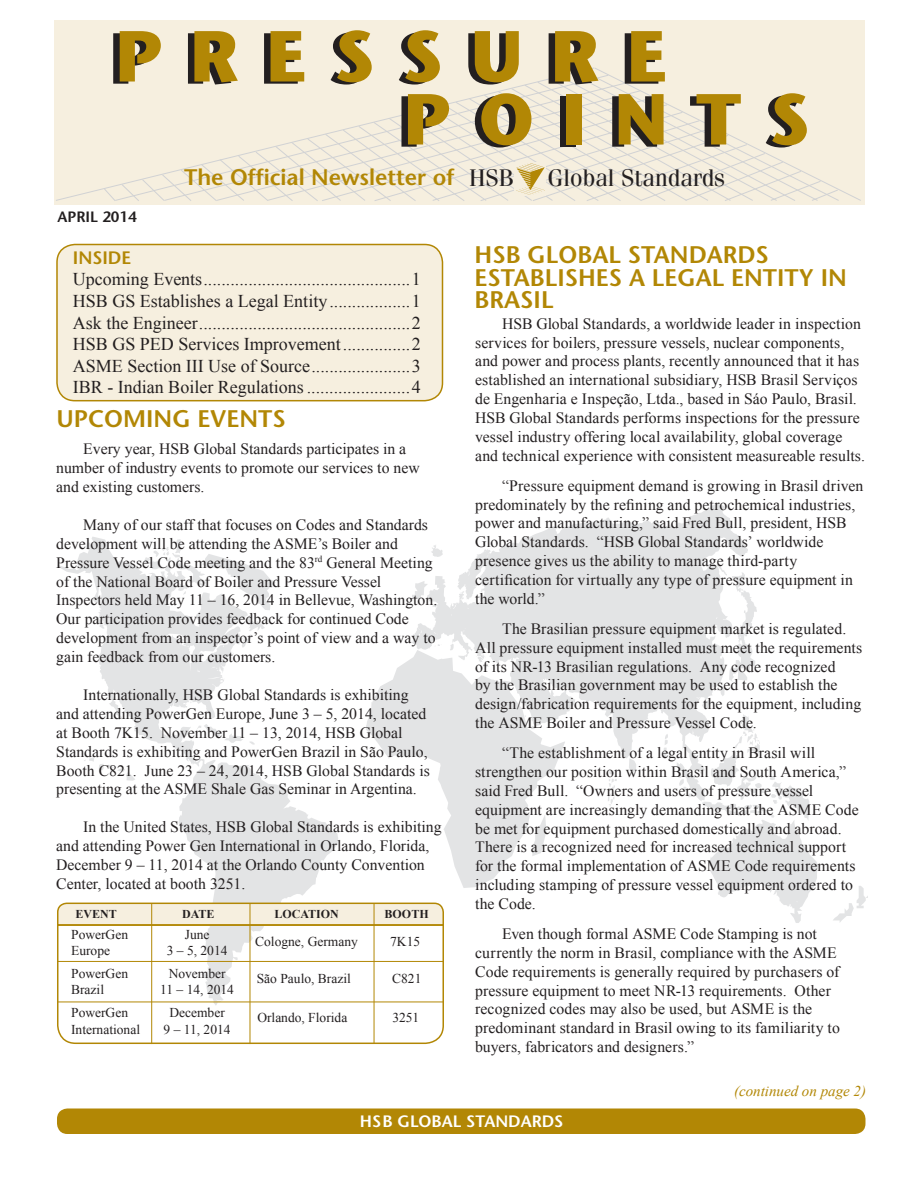
<style>
.page{position:relative;width:918px;height:1188px;background:#fff}
.page>*{position:absolute;margin:0;border:0;box-sizing:border-box;transform-origin:0 0}
.t1{font:700 72px "Stone Sans";letter-spacing:.39em;color:#b28705}
.Subhead2{font:600 24px/22.5px "Stone Sans";color:#b28705}
.t2{font:24px "Fenice Std";color:#231f20}
.t3{font:600 22.5px "Stone Sans";color:#b28705}
.t4{font:18px "Times New Roman";color:#231f20}
.t5{font:600 18px "Stone Sans";color:#b28705}
.t6{font:600 16.5px "Stone Sans";color:#fff}
.Hyperlink{font:15.75px/18.9px "Times New Roman";color:#231f20}
.t7{font:italic 15px "Times New Roman";color:#b28705}
.t8{font:600 15px "Stone Sans";color:#231f20}
.t9{font:13.5px "Times New Roman";color:#231f20}
.t10{font:700 12px "Times New Roman";color:#231f20}
</style>
<div class="page">
<svg style="left:412px;top:504px;width:336px;height:254px;fill:#e3e4e5"></svg>
<svg style="left:629px;top:758px;width:7px;height:14px"></svg>
<svg style="left:662px;top:734px;width:6px;height:23px"></svg>
<svg style="left:608px;top:771px;width:9px;height:35px"></svg>
<svg style="left:435px;top:644px;width:7px;height:3px"></svg>
<svg style="left:450px;top:644px;width:4px;height:6px"></svg>
<svg style="left:460px;top:593px;width:8px;height:10px"></svg>
<svg style="left:478px;top:584px;width:5px;height:8px"></svg>
<svg style="left:431px;top:544px;width:12px;height:13px"></svg>
<svg style="left:366px;top:650px;width:199px;height:238px;fill:#e3e4e5"></svg>
<svg style="left:532px;top:814px;width:14px;height:42px"></svg>
<svg style="left:57px;top:537px;width:281px;height:365px"></svg>
<svg style="left:95px;top:616px;width:10px;height:13px"></svg>
<svg style="left:83px;top:757px;width:52px;height:24px"></svg>
<svg style="left:144px;top:539px;width:132px;height:109px"></svg>
<svg style="left:249px;top:741px;width:6px;height:4px"></svg>
<svg style="left:833px;top:886px;width:35px;height:36px"></svg>
<svg style="left:677px;top:564px;width:141px;height:359px"></svg>
<div style="left:57px;top:244px;width:385px;height:157px;background:#f6efdf;border-radius:18px"></div>
<div style="left:56px;top:244px;width:387px;height:157px;border:2px solid #b28705;border-radius:18px"></div>
<div style="left:57px;top:1108px;width:808px;height:26px;background:#b28705;border-radius:10px"></div>
<svg style="left:57px;top:902px;width:387px;height:22px;background:#f0e7cf"></svg>
<svg style="left:57px;top:924px;width:387px;height:121px"></svg>
<hr style="left:250px;top:903px;width:1px;height:141px;background:#b28705">
<hr style="left:151px;top:903px;width:1px;height:141px;background:#b28705">
<hr style="left:374px;top:903px;width:1px;height:141px;background:#b28705">
<hr style="left:58px;top:961px;width:385px;height:1px;background:#b28705">
<hr style="left:58px;top:1002px;width:385px;height:1px;background:#b28705">
<div style="left:55px;top:20px;width:810px;height:184px;background:#f6efdf"></div>
<svg style="left:103px;top:67px;width:758px;height:134px"></svg>
<div style="left:515px;top:162px;width:31px;height:34px;background:#f6efdf"></div>
<img style="left:516px;top:163px;width:28px;height:31px">
<p class="t1" style="left:115px;top:13px;width:553px">PRESSURE</p>
<p class="t1" style="left:404px;top:76px;width:407px">POINTS</p>
<p class="t8" style="left:58px;top:208px;width:81px">APRIL 2014</p>
<p class="t3" style="left:184px;top:164px;width:272px">The Official Newsletter of</p>
<p class="t2" style="left:469px;top:164px;width:46px">HSB</p>
<p class="t2" style="left:547px;top:164px;width:179px">Global Standards</p>
<p class="t5" style="left:73px;top:247px;width:60px">INSIDE</p>
<p class="t4" style="left:73px;top:267px;width:349px">Upcoming Events..............................................1</p>
<p class="t4" style="left:73px;top:289px;width:349px">HSB GS Establishes a Legal Entity..................1</p>
<p class="t4" style="left:73px;top:310px;width:349px">Ask the Engineer...............................................2</p>
<p class="t4" style="left:73px;top:332px;width:349px">HSB GS PED Services Improvement...............2</p>
<p class="t4" style="left:73px;top:354px;width:349px">ASME Section III Use of Source......................3</p>
<p class="t4" style="left:73px;top:375px;width:349px">IBR - Indian Boiler Regulations .......................4</p>
<p class="Subhead2" style="left:57px;top:407px;width:231px">UPCOMING EVENTS</p>
<p class="Hyperlink" style="left:56px;top:439px;width:365px;text-indent:27px">Every year, HSB Global Standards participates in a number of industry events to promote our services to new and existing customers.</p>
<p class="Hyperlink" style="left:56px;top:515px;width:383px;text-indent:27px">Many of our staff that focuses on Codes and Standards development will be attending the ASME’s Boiler and Pressure Vessel Code meeting and the 83<sup>rd</sup> General Meeting of the National Board of Boiler and Pressure Vessel Inspectors held May 11 – 16, 2014 in Bellevue, Washington.<br>Our participation provides feedback for continued Code development from an inspector’s point of view and a way to gain feedback from our customers.</p>
<p class="Hyperlink" style="left:56px;top:685px;width:375px;text-indent:27px">Internationally, HSB Global Standards is exhibiting and attending PowerGen Europe, June 3 – 5, 2014, located at Booth 7K15. November 11 – 13, 2014, HSB Global Standards is exhibiting and PowerGen Brazil in São Paulo, Booth C821. June 23 – 24, 2014, HSB Global Standards is presenting at the ASME Shale Gas Seminar in Argentina.</p>
<p class="Hyperlink" style="left:56px;top:817px;width:387px;text-indent:27px">In the United States, HSB Global Standards is exhibiting and attending Power Gen International in Orlando, Florida, December 9 – 11, 2014 at the Orlando County Convention Center, located at booth 3251.</p>
<p class="t10" style="left:76px;top:906px;width:43px">EVENT</p>
<p class="t10" style="left:182px;top:906px;width:34px">DATE</p>
<p class="t10" style="left:274px;top:906px;width:66px">LOCATION</p>
<p class="t10" style="left:385px;top:906px;width:46px">BOOTH</p>
<p class="t9" style="left:71px;top:925px;width:58px">PowerGen</p>
<p class="t9" style="left:185px;top:925px;width:26px">June</p>
<p class="t9" style="left:71px;top:942px;width:40px">Europe</p>
<p class="t9" style="left:167px;top:942px;width:62px">3 – 5, 2014</p>
<p class="t9" style="left:71px;top:965px;width:58px">PowerGen</p>
<p class="t9" style="left:169px;top:965px;width:58px">November</p>
<p class="t9" style="left:71px;top:981px;width:34px">Brazil</p>
<p class="t9" style="left:160px;top:981px;width:75px">11 – 14, 2014</p>
<p class="t9" style="left:71px;top:1004px;width:58px">PowerGen</p>
<p class="t9" style="left:169px;top:1004px;width:57px">December</p>
<p class="t9" style="left:71px;top:1020px;width:70px">International</p>
<p class="t9" style="left:164px;top:1020px;width:69px">9 – 11, 2014</p>
<p class="t9" style="left:255px;top:933px;width:104px">Cologne, Germany</p>
<p class="t9" style="left:390px;top:933px;width:31px">7K15</p>
<p class="t9" style="left:257px;top:969px;width:96px">São Paulo, Brazil</p>
<p class="t9" style="left:392px;top:969px;width:31px">C821</p>
<p class="t9" style="left:257px;top:1008px;width:91px">Orlando, Florida</p>
<p class="t9" style="left:392px;top:1008px;width:28px">3251</p>
<p class="Subhead2" style="left:475px;top:244px;width:374px">HSB GLOBAL STANDARDS<br>ESTABLISHES A LEGAL ENTITY IN<br>BRASIL</p>
<p class="Hyperlink" style="left:475px;top:314px;width:391px;text-indent:27px">HSB Global Standards, a worldwide leader in inspection services for boilers, pressure vessels, nuclear components, and power and process plants, recently announced that it has established an international subsidiary, HSB Brasil Serviços de Engenharia e Inspeção, Ltda., based in Sáo Paulo, Brasil.<br>HSB Global Standards performs inspections for the pressure vessel industry offering local availability, global coverage and technical experience with consistent measureable results.</p>
<p class="Hyperlink" style="left:475px;top:476px;width:390px;text-indent:27px">“Pressure equipment demand is growing in Brasil driven predominately by the refining and petrochemical industries, power and manufacturing,” said Fred Bull, president, HSB Global Standards. “HSB Global Standards’ worldwide presence gives us the ability to manage third-party certification for virtually any type of pressure equipment in the world.”</p>
<p class="Hyperlink" style="left:475px;top:619px;width:389px;text-indent:27px">The Brasilian pressure equipment market is regulated.<br>All pressure equipment installed must meet the requirements of its NR-13 Brasilian regulations. Any code recognized<br>by the Brasilian government may be used to establish the design/fabrication requirements for the equipment, including the ASME Boiler and Pressure Vessel Code.</p>
<p class="Hyperlink" style="left:475px;top:743px;width:385px;text-indent:27px">“The establishment of a legal entity in Brasil will strengthen our position within Brasil and South America,” said Fred Bull. “Owners and users of pressure vessel equipment are increasingly demanding that the ASME Code be met for equipment purchased domestically and abroad.<br>There is a recognized need for increased technical support for the formal implementation of ASME Code requirements including stamping of pressure vessel equipment ordered to the Code.</p>
<p class="Hyperlink" style="left:475px;top:924px;width:366px;text-indent:27px">Even though formal ASME Code Stamping is not currently the norm in Brasil, compliance with the ASME Code requirements is generally required by purchasers of pressure equipment to meet NR-13 requirements. Other recognized codes may also be used, but ASME is the predominant standard in Brasil owing to its familiarity to buyers, fabricators and designers.”</p>
<p class="t7" style="left:734px;top:1080px;width:134px">(continued on page 2)</p>
<p class="t6" style="left:360px;top:1111px;width:205px">HSB GLOBAL STANDARDS</p>
</div>
